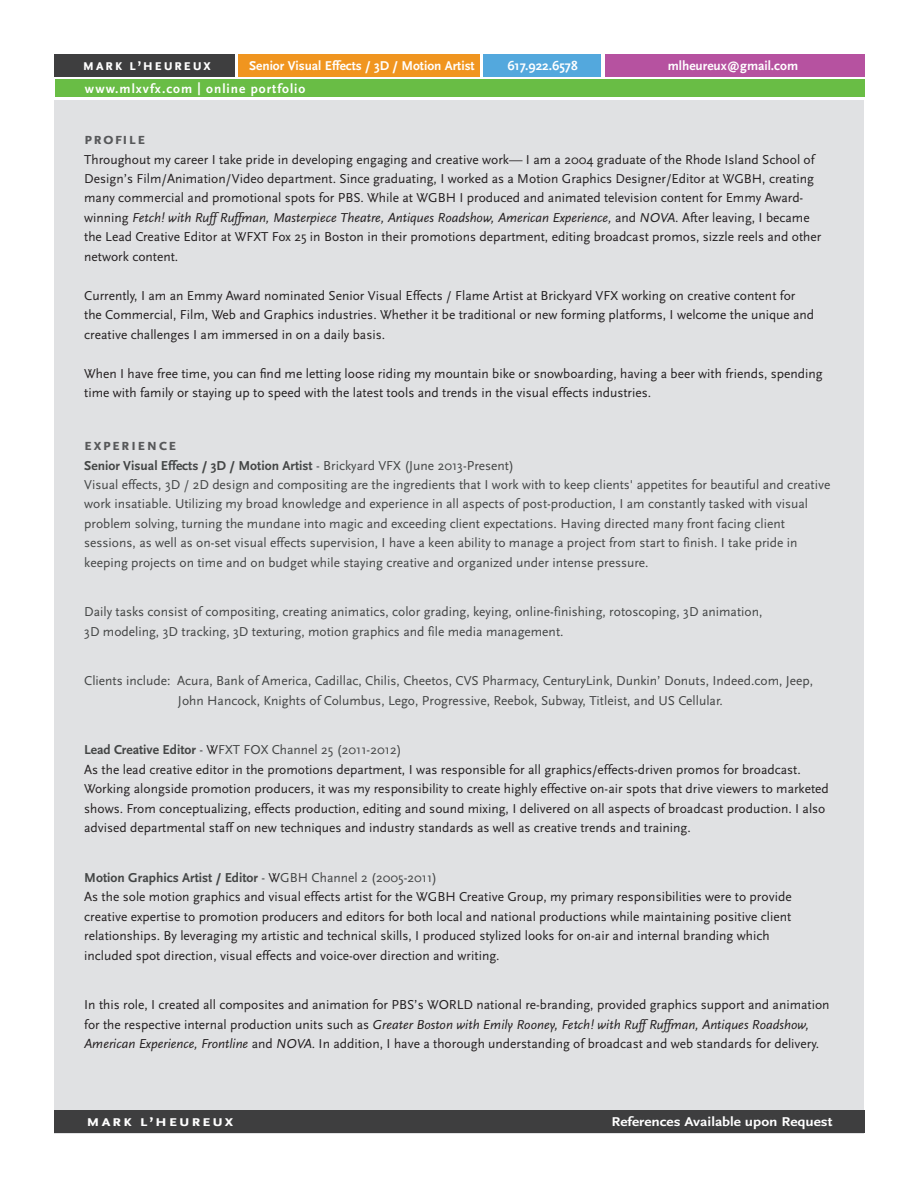
<style>
.page{position:relative;width:918px;height:1188px;background:#fff}
.page>*{position:absolute;margin:0;border:0;box-sizing:border-box;transform-origin:0 0}
.t1{font:700 16.5px "Scala Sans OT";letter-spacing:.075em;color:#57585a}
.t2{font:700 15.9px "Scala Sans OT";letter-spacing:.075em;color:#fff}
.t3{font:700 15.9px "Scala Sans OT";letter-spacing:.075em;color:#fff;scale:1.15 1}
.t4{font:13.5px/19.5px "Scala Sans OT";color:#231f20}
.t5{font:13.5px/19.5px "Scala Sans OT";color:#434545}
.t6{font:700 13.35px "Scala Sans OT";color:#fff}
.t7{font:700 13.35px "Scala Sans OT";letter-spacing:.075em;color:#fff}
.t8{font:700 13.35px "Scala Sans OT";color:#fff;scale:1.15 1}
.s1{font-style:italic}
.s2{font-weight:700}
.s3{font-weight:700;color:#434545}
.s4{color:#434545}
</style>
<div class="page">
<div style="left:54px;top:100px;width:810px;height:1034px;background:#e0e1e3"></div>
<div style="left:54px;top:54px;width:181px;height:23px;background:#3e3e3f"></div>
<div style="left:238px;top:54px;width:242px;height:23px;background:#f0951f"></div>
<div style="left:483px;top:54px;width:118px;height:23px;background:#53a8dd"></div>
<div style="left:605px;top:54px;width:259px;height:23px;background:#b652a0"></div>
<div style="left:55px;top:79px;width:809px;height:18px;background:#69bd45"></div>
<div style="left:54px;top:1110px;width:810px;height:23px;background:#3e3e3f"></div>
<p class="t2" style="left:83px;top:56px;width:130px">mark l’heureux</p>
<p class="t6" style="left:249px;top:58px;width:227px">Senior Visual Effects / 3D / Motion Artist</p>
<p class="t6" style="left:507px;top:58px;width:72px">617.922.6578</p>
<p class="t6" style="left:668px;top:58px;width:132px">mlheureux@gmail.com</p>
<p class="t7" style="left:85px;top:81px;width:222px">www.mlxvfx.com | online portfolio</p>
<p class="t1" style="left:84px;top:129px;width:63px">profile</p>
<p class="t4" style="left:84px;top:150px;width:739px">Throughout my career I take pride in developing engaging and creative work— I am a 2004 graduate of the Rhode Island School of Design’s Film/Animation/Video department. Since graduating, I worked as a Motion Graphics Designer/Editor at WGBH, creating many commercial and promotional spots for PBS. While at WGBH I produced and animated television content for Emmy Award&shy;winning <span class="s1">Fetch! with Ruff Ruffman, Masterpiece Theatre, Antiques Roadshow, American Experience,</span> and <span class="s1">NOVA</span>. After leaving, I became the Lead Creative Editor at WFXT Fox 25 in Boston in their promotions department, editing broadcast promos, sizzle reels and other network content.</p>
<p class="t4" style="left:84px;top:286px;width:731px">Currently, I am an Emmy Award nominated Senior Visual Effects / Flame Artist at Brickyard VFX working on creative content for the Commercial, Film, Web and Graphics industries. Whether it be traditional or new forming platforms, I welcome the unique and creative challenges I am immersed in on a daily basis.</p>
<p class="t4" style="left:84px;top:364px;width:740px">When I have free time, you can find me letting loose riding my mountain bike or snowboarding, having a beer with friends, spending time with family or staying up to speed with the latest tools and trends in the visual effects industries.</p>
<p class="t1" style="left:84px;top:435px;width:94px">experience</p>
<p class="t5" style="left:84px;top:456px;width:748px"><span class="s2">Senior Visual Effects / 3D / Motion Artist</span> - Brickyard VFX (June 2013-Present)<br>Visual effects, 3D / 2D design and compositing are the ingredients that I work with to keep clients' appetites for beautiful and creative work insatiable. Utilizing my broad knowledge and experience in all aspects of post-production, I am constantly tasked with visual problem solving, turning the mundane into magic and exceeding client expectations. Having directed many front facing client sessions, as well as on-set visual effects supervision, I have a keen ability to manage a project from start to finish. I take pride in keeping projects on time and on budget while staying creative and organized under intense pressure.</p>
<p class="t5" style="left:84px;top:603px;width:680px">Daily tasks consist of compositing, creating animatics, color grading, keying, online-finishing, rotoscoping, 3D animation,<br>3D modeling, 3D tracking, 3D texturing, motion graphics and file media management.</p>
<p class="t5" style="left:84px;top:672px;width:731px;text-align:center">Clients include: Acura, Bank of America, Cadillac, Chilis, Cheetos, CVS Pharmacy, CenturyLink, Dunkin’ Donuts, Indeed.com, Jeep,<br>John Hancock, Knights of Columbus, Lego, Progressive, Reebok, Subway, Titleist, and US Cellular.</p>
<p class="t4" style="left:84px;top:741px;width:746px"><span class="s3">Lead Creative Editor</span> <span class="s4">-</span> W<span class="s4">FXT FOX Channel 25 (2011-2012)<br></span>As the lead creative editor in the promotions department, I was responsible for all graphics/effects-driven promos for broadcast.<br>Working alongside promotion producers, it was my responsibility to create highly effective on-air spots that drive viewers to marketed shows. From conceptualizing, effects production, editing and sound mixing, I delivered on all aspects of broadcast production. I also advised departmental staff on new techniques and industry standards as well as creative trends and training.</p>
<p class="t4" style="left:84px;top:868px;width:709px"><span class="s3">Motion Graphics Artist / Editor</span> <span class="s4">-</span> W<span class="s4">GBH Channel 2 (2005-2011)<br></span>As the sole motion graphics and visual effects artist for the WGBH Creative Group, my primary responsibilities were to provide creative expertise to promotion producers and editors for both local and national productions while maintaining positive client relationships. By leveraging my artistic and technical skills, I produced stylized looks for on-air and internal branding which included spot direction, visual effects and voice-over direction and writing.</p>
<p class="t4" style="left:84px;top:996px;width:747px">In this role, I created all composites and animation for PBS’s WORLD national re-branding, provided graphics support and animation for the respective internal production units such as <span class="s1">Greater Boston with Emily Rooney, Fetch! with Ruff Ruffman, Antiques Roadshow,<br>American Experience, Frontline</span> and <span class="s1">NOVA</span>. In addition, I have a thorough understanding of broadcast and web standards for delivery.</p>
<p class="t3" style="left:86px;top:1111px;width:130px">mark l’heureux</p>
<p class="t8" style="left:612px;top:1114px;width:194px">References Available upon Request</p>
</div>
